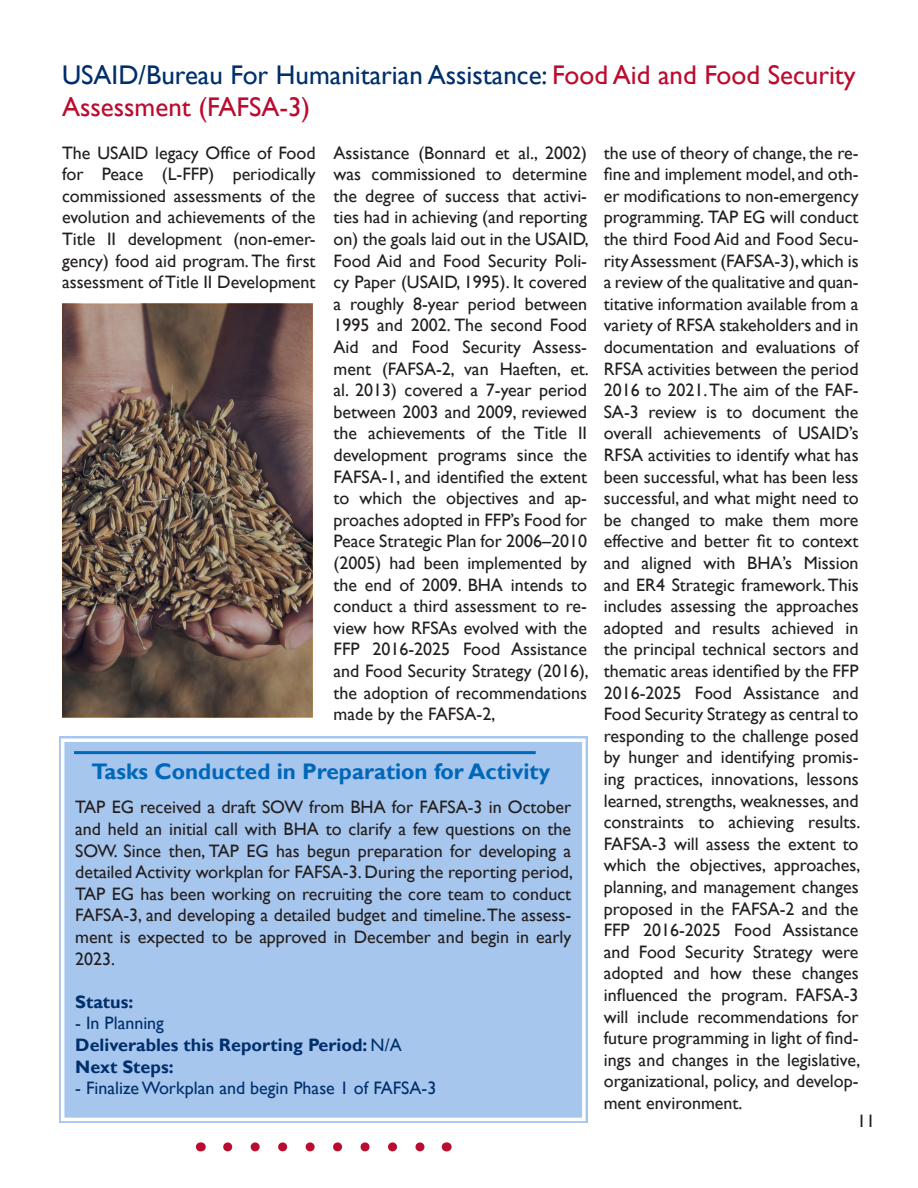
<style>
.page{position:relative;width:918px;height:1188px;background:#fff}
.page>*{position:absolute;margin:0;border:0;box-sizing:border-box;transform-origin:0 0}
.t1{font:27px "Gill Sans";color:#002f6c}
.t2{font:27px "Gill Sans";color:#ba0c2f}
.t3{font:700 22.5px "Gill Sans";color:#0067b9}
.t4{font:18px/21.6px "Gill Sans";color:#231f20;text-align:justify}
.t5{font:700 18px "Gill Sans";color:#002f6c}
.t6{font:18px "Gill Sans";color:#002f6c}
.s1{color:#ba0c2f}
.s2{font-weight:400}
</style>
<div class="page">
<img style="left:62px;top:304px;width:251px;height:413px">
<svg style="left:228px;top:1142px;width:197px;height:9px"></svg>
<div style="left:59px;top:736px;width:529px;height:387px;background:#a7c6ed"></div>
<div style="left:61px;top:738px;width:525px;height:383px;border:3px solid #fff"></div>
<hr style="left:74px;top:751px;width:462px;height:3px;background:#0067b9">
<p class="t1" style="left:62px;top:59px;width:795px">USAID/Bureau For Humanitarian Assistance: <span class="s1">Food Aid and Food Security</span></p>
<p class="t2" style="left:62px;top:92px;width:250px">Assessment (FAFSA-3)</p>
<p class="t4" style="left:62px;top:142px;width:255px">The USAID legacy Office of Food for Peace (L-FFP) periodically commissioned assessments of the evolution and achievements of the Title II development (non-emer&shy;gency) food aid program. The first assessment of Title II Development</p>
<p class="t4" style="left:334px;top:142px;width:257px">Assistance (Bonnard et al., 2002) was commissioned to determine the degree of success that activi&shy;ties had in achieving (and reporting on) the goals laid out in the USAID, Food Aid and Food Security Poli&shy;cy Paper (USAID, 1995). It covered a roughly 8-year period between 1995 and 2002. The second Food Aid and Food Security Assess&shy;ment (FAFSA-2, van Haeften, et. al. 2013) covered a 7-year period between 2003 and 2009, reviewed the achievements of the Title II development programs since the FAFSA-1, and identified the extent to which the objectives and ap&shy;proaches adopted in FFP’s Food for Peace Strategic Plan for 2006–2010 (2005) had been implemented by the end of 2009. BHA intends to conduct a third assessment to re&shy;view how RFSAs evolved with the FFP 2016-2025 Food Assistance and Food Security Strategy (2016), the adoption of recommendations made by the FAFSA-2,</p>
<p class="t4" style="left:604px;top:142px;width:258px">the use of theory of change, the re&shy;fine and implement model, and oth&shy;er modifications to non-emergency programming. TAP EG will conduct the third Food Aid and Food Secu&shy;rity Assessment (FAFSA-3), which is a review of the qualitative and quan&shy;titative information available from a variety of RFSA stakeholders and in documentation and evaluations of RFSA activities between the period 2016 to 2021. The aim of the FAF-SA-3 review is to document the overall achievements of USAID’s RFSA activities to identify what has been successful, what has been less successful, and what might need to be changed to make them more effective and better fit to context and aligned with BHA’s Mission and ER4 Strategic framework. This includes assessing the approaches adopted and results achieved in the principal technical sectors and thematic areas identified by the FFP 2016-2025 Food Assistance and Food Security Strategy as central to responding to the challenge posed by hunger and identifying promis&shy;ing practices, innovations, lessons learned, strengths, weaknesses, and constraints to achieving results.<br>FAFSA-3 will assess the extent to which the objectives, approaches, planning, and management changes proposed in the FAFSA-2 and the FFP 2016-2025 Food Assistance and Food Security Strategy were adopted and how these changes influenced the program. FAFSA-3 will include recommendations for future programming in light of find&shy;ings and changes in the legislative, organizational, policy, and develop&shy;ment environment.</p>
<p class="t3" style="left:92px;top:758px;width:460px">Tasks Conducted in Preparation for Activity</p>
<p class="t4" style="left:75px;top:797px;width:499px">TAP EG received a draft SOW from BHA for FAFSA-3 in October and held an initial call with BHA to clarify a few questions on the SOW. Since then, TAP EG has begun preparation for developing a detailed Activity workplan for FAFSA-3. During the reporting period, TAP EG has been working on recruiting the core team to conduct FAFSA-3, and developing a detailed budget and timeline. The assess&shy;ment is expected to be approved in December and begin in early 2023.</p>
<p class="t5" style="left:75px;top:991px;width:60px">Status:</p>
<p class="t6" style="left:75px;top:1013px;width:90px">- In Planning</p>
<p class="t5" style="left:75px;top:1034px;width:328px">Deliverables this Reporting Period: <span class="s2">N/A</span></p>
<p class="t5" style="left:75px;top:1056px;width:100px">Next Steps:</p>
<p class="t6" style="left:75px;top:1078px;width:363px">- Finalize Workplan and begin Phase 1 of FAFSA-3</p>
<p class="t4" style="left:857px;top:1110px;width:19px">11</p>
</div>
